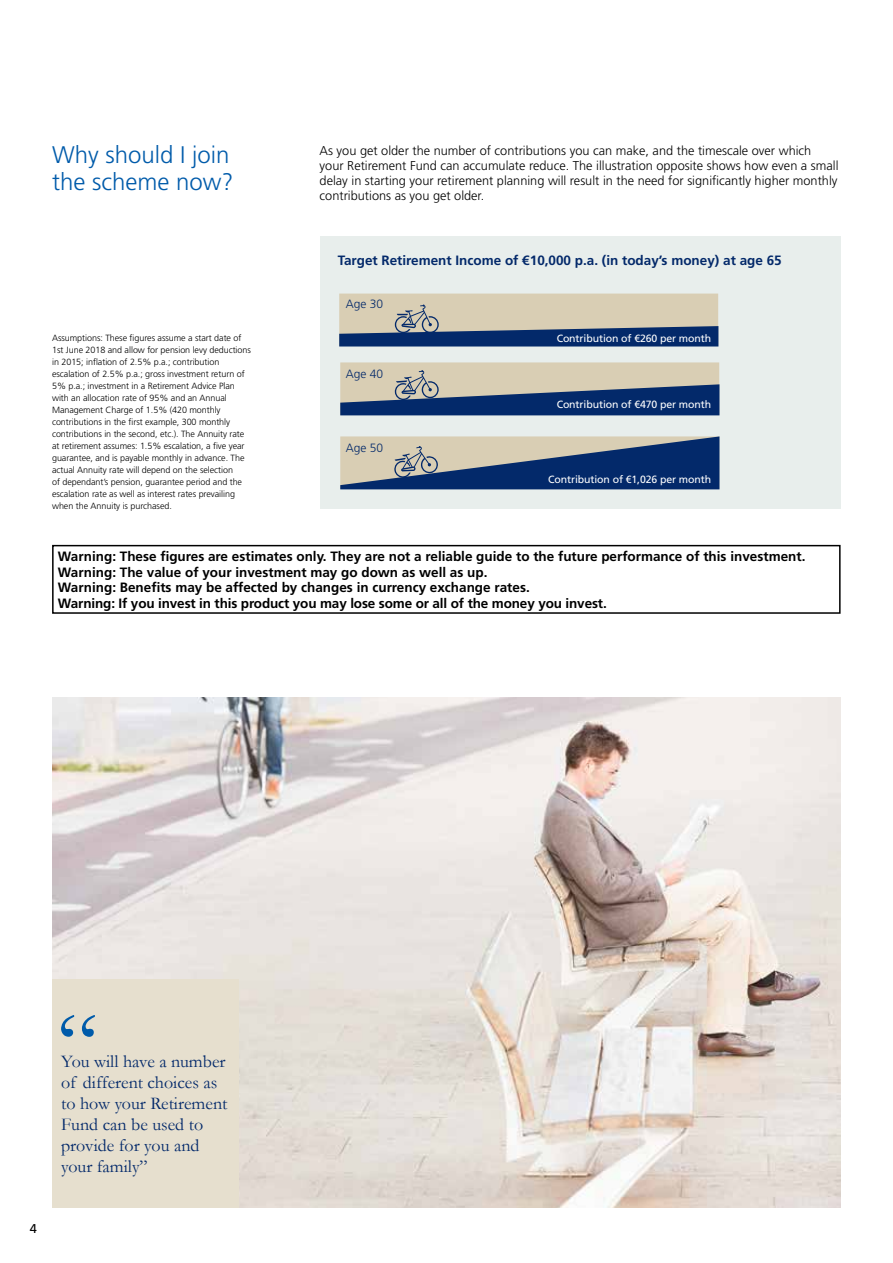
<style>
.page{position:relative;width:893px;height:1263px;background:#fff}
.page>*{position:absolute;margin:0;border:0;box-sizing:border-box;transform-origin:0 0}
.t1{font:300 24px/27px "Frutiger";color:#005baa}
.t2{font:18px/21px "Garamond";color:#03296a}
.t3{font:700 13.5px/15.8px "Frutiger";color:#000}
.t4{font:700 13.5px "Frutiger";color:#03296a}
.t5{font:300 12.75px/15px "Frutiger";color:#000}
.t6{font:12.75px "Frutiger";color:#000}
.t7{font:300 12px "Frutiger";color:#03296a}
.t8{font:10.5px "Frutiger";letter-spacing:-.01em;color:#fff}
.t9{font:300 9px/12px "Frutiger";letter-spacing:-.005em;color:#000}
</style>
<div class="page">
<img style="left:52px;top:697px;width:789px;height:510px">
<div style="left:320px;top:237px;width:521px;height:272px;background:#e8eeec"></div>
<svg style="left:339px;top:294px;width:379px;height:52px;background:#94989c"></svg>
<svg style="left:340px;top:362px;width:379px;height:53px;background:#7f8995"></svg>
<svg style="left:340px;top:436px;width:379px;height:53px;background:#64748c"></svg>
<div style="left:52px;top:979px;width:186px;height:228px;background:#e6dfce"></div>
<svg style="left:61px;top:1015px;width:34px;height:22px"></svg>
<div style="left:52px;top:545px;width:789px;height:69px;border:2px solid #000"></div>
<h1 class="t1" style="left:52px;top:142px;width:183px">Why should I join the scheme now?</h1>
<p class="t5" style="left:320px;top:143px;width:520px">As you get older the number of contributions you can make, and the timescale over which your Retirement Fund can accumulate reduce. The illustration opposite shows how even a small delay in starting your retirement planning will result in the need for significantly higher monthly contributions as you get older.</p>
<p class="t9" style="left:52px;top:332px;width:200px">Assumptions: These figures assume a start date of 1st June 2018 and allow for pension levy deductions in 2015; inflation of 2.5% p.a.; contribution escalation of 2.5% p.a.; gross investment return of 5% p.a.; investment in a Retirement Advice Plan with an allocation rate of 95% and an Annual Management Charge of 1.5% (420 monthly contributions in the first example, 300 monthly contributions in the second, etc.). The Annuity rate at retirement assumes: 1.5% escalation, a five year guarantee, and is payable monthly in advance. The actual Annuity rate will depend on the selection<br>of dependant’s pension, guarantee period and the escalation rate as well as interest rates prevailing when the Annuity is purchased.</p>
<h3 class="t4" style="left:338px;top:252px;width:445px">Target Retirement Income of €10,000 p.a. (in today’s money) at age 65</h3>
<h3 class="t7" style="left:346px;top:297px;width:39px">Age 30</h3>
<p class="t8" style="left:557px;top:332px;width:156px">Contribution of €260 per month</p>
<h3 class="t7" style="left:346px;top:367px;width:39px">Age 40</h3>
<h3 class="t7" style="left:346px;top:441px;width:39px">Age 50</h3>
<p class="t8" style="left:557px;top:398px;width:156px">Contribution of €470 per month</p>
<p class="t8" style="left:548px;top:473px;width:165px">Contribution of €1,026 per month</p>
<p class="t3" style="left:58px;top:548px;width:749px">Warning: These figures are estimates only. They are not a reliable guide to the future performance of this investment.<br>Warning: The value of your investment may go down as well as up.<br>Warning: Benefits may be affected by changes in currency exchange rates.<br>Warning: If you invest in this product you may lose some or all of the money you invest.</p>
<h3 class="t6" style="left:30px;top:1221px;width:9px">4</h3>
<h2 class="t2" style="left:61px;top:1050px;width:168px">You will have a number of different choices as to how your Retirement<br>Fund can be used to provide for you and your family”</h2>
</div>
